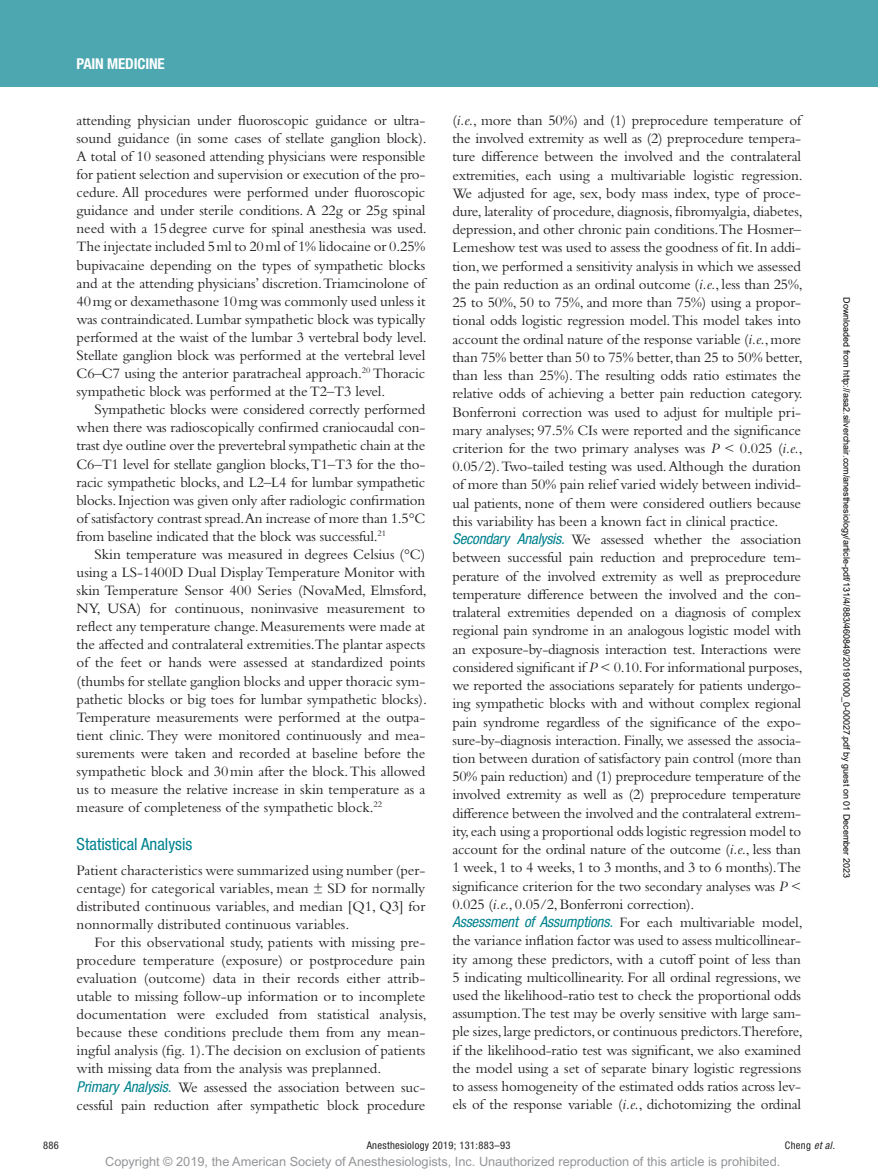
<style>
.page{position:relative;width:878px;height:1175px;background:#fff}
.page>*{position:absolute;margin:0;border:0;box-sizing:border-box;transform-origin:0 0}
.t1{font:condensed 16.8px "Helvetica Neue LT Std";color:#00828e}
.t2{font:15px/18.3px "Bembo Std";letter-spacing:-.01em;color:#231f20;text-align:justify}
.t3{font:700 condensed 15px "Helvetica Neue LT Std";letter-spacing:-.01em;color:#fff}
.t4{font:12.75px "Arial MT Std";color:#939598}
.t5{font:condensed 10.5px "Helvetica Neue LT Std";letter-spacing:.03em;color:#231f20}
.t6{font:9px "Arial";color:#000}
.s1{font-family:"Helvetica Neue LT Std";font-style:italic;font-stretch:condensed;color:#00828e}
.s2{font-style:italic}
</style>
<div class="page">
<div style="left:0;top:0;width:878px;height:86px;background:#4da7b0"></div>
<p class="t3" style="left:77px;top:54px;width:90px">PAIN MEDICINE</p>
<p class="t2" style="left:77px;top:111px;width:352px">attending physician under fluoroscopic guidance or ultra&shy;sound guidance (in some cases of stellate ganglion block).<br>A total of 10 seasoned attending physicians were responsible for patient selection and supervision or execution of the pro&shy;cedure. All procedures were performed under fluoroscopic guidance and under sterile conditions. A 22g or 25g spinal need with a 15degree curve for spinal anesthesia was used.<br>The injectate included 5ml to 20ml of 1% lidocaine or 0.25% bupivacaine depending on the types of sympathetic blocks and at the attending physicians’ discretion. Triamcinolone of 40mg or dexamethasone 10mg was commonly used unless it was contraindicated. Lumbar sympathetic block was typically performed at the waist of the lumbar 3 vertebral body level.<br>Stellate ganglion block was performed at the vertebral level C6–C7 using the anterior paratracheal approach.<sup>20</sup> Thoracic sympathetic block was performed at the T2–T3 level.</p>
<p class="t2" style="left:77px;top:400px;width:350px;text-indent:18px">Sympathetic blocks were considered correctly performed when there was radioscopically confirmed craniocaudal con&shy;trast dye outline over the prevertebral sympathetic chain at the C6–T1 level for stellate ganglion blocks, T1–T3 for the tho&shy;racic sympathetic blocks, and L2–L4 for lumbar sympathetic blocks. Injection was given only after radiologic confirmation of satisfactory contrast spread.An increase of more than 1.5°C from baseline indicated that the block was successful.<sup>21</sup></p>
<p class="t2" style="left:77px;top:545px;width:352px;text-indent:18px">Skin temperature was measured in degrees Celsius (°C) using a LS-1400D Dual Display Temperature Monitor with skin Temperature Sensor 400 Series (NovaMed, Elmsford, NY, USA) for continuous, noninvasive measurement to reflect any temperature change. Measurements were made at the affected and contralateral extremities.The plantar aspects of the feet or hands were assessed at standardized points (thumbs for stellate ganglion blocks and upper thoracic sym&shy;pathetic blocks or big toes for lumbar sympathetic blocks).<br>Temperature measurements were performed at the outpa&shy;tient clinic. They were monitored continuously and mea&shy;surements were taken and recorded at baseline before the sympathetic block and 30min after the block. This allowed us to measure the relative increase in skin temperature as a measure of completeness of the sympathetic block.<sup>22</sup></p>
<p class="t1" style="left:77px;top:834px;width:117px">Statistical Analysis</p>
<p class="t2" style="left:77px;top:860px;width:350px">Patient characteristics were summarized using number (per&shy;centage) for categorical variables, mean ± SD for normally distributed continuous variables, and median [Q1, Q3] for nonnormally distributed continuous variables.</p>
<p class="t2" style="left:77px;top:933px;width:352px;text-align:left;text-indent:18px">For this observational study, patients with missing pre&shy;procedure temperature (exposure) or postprocedure pain evaluation (outcome) data in their records either attrib&shy;utable to missing follow-up information or to incomplete documentation were excluded from statistical analysis, because these conditions preclude them from any mean&shy;ingful analysis (fig. 1).The decision on exclusion of patients with missing data from the analysis was preplanned.<br><span class="s1">Primary Analysis.</span> We assessed the association between suc&shy;cessful pain reduction after sympathetic block procedure</p>
<p class="t2" style="left:452px;top:111px;width:352px;text-align:left">(<span class="s2">i.e.</span>, more than 50%) and (1) preprocedure temperature of the involved extremity as well as (2) preprocedure tempera&shy;ture difference between the involved and the contralateral extremities, each using a multivariable logistic regression.<br>We adjusted for age, sex, body mass index, type of proce&shy;dure, laterality of procedure, diagnosis, fibromyalgia, diabetes, depression, and other chronic pain conditions.The Hosmer– Lemeshow test was used to assess the goodness of fit. In addi&shy;tion, we performed a sensitivity analysis in which we assessed the pain reduction as an ordinal outcome (<span class="s2">i.e.</span>, less than 25%, 25 to 50%, 50 to 75%, and more than 75%) using a propor&shy;tional odds logistic regression model. This model takes into account the ordinal nature of the response variable (<span class="s2">i.e.</span>, more than 75% better than 50 to 75% better, than 25 to 50% better, than less than 25%). The resulting odds ratio estimates the relative odds of achieving a better pain reduction category.<br>Bonferroni correction was used to adjust for multiple pri&shy;mary analyses; 97.5% CIs were reported and the significance criterion for the two primary analyses was <span class="s2">P</span> &lt; 0.025 (<span class="s2">i.e.</span>, 0.05/2). Two-tailed testing was used. Although the duration of more than 50% pain relief varied widely between individ&shy;ual patients, none of them were considered outliers because this variability has been a known fact in clinical practice.<br><span class="s1">Secondary Analysis.</span> We assessed whether the association between successful pain reduction and preprocedure tem&shy;perature of the involved extremity as well as preprocedure temperature difference between the involved and the con&shy;tralateral extremities depended on a diagnosis of complex regional pain syndrome in an analogous logistic model with an exposure-by-diagnosis interaction test. Interactions were considered significant if <span class="s2">P</span> &lt; 0.10. For informational purposes, we reported the associations separately for patients undergo&shy;ing sympathetic blocks with and without complex regional pain syndrome regardless of the significance of the expo&shy;sure-by-diagnosis interaction. Finally, we assessed the associa&shy;tion between duration of satisfactory pain control (more than 50% pain reduction) and (1) preprocedure temperature of the involved extremity as well as (2) preprocedure temperature difference between the involved and the contralateral extrem&shy;ity, each using a proportional odds logistic regression model to account for the ordinal nature of the outcome (<span class="s2">i.e.</span>, less than 1 week, 1 to 4 weeks, 1 to 3 months, and 3 to 6 months).The significance criterion for the two secondary analyses was <span class="s2">P</span> &lt; 0.025 (<span class="s2">i.e.</span>, 0.05/2, Bonferroni correction).<br><span class="s1">Assessment of Assumptions.</span> For each multivariable model, the variance inflation factor was used to assess multicollinear&shy;ity among these predictors, with a cutoff point of less than 5 indicating multicollinearity. For all ordinal regressions, we used the likelihood-ratio test to check the proportional odds assumption.The test may be overly sensitive with large sam&shy;ple sizes, large predictors, or continuous predictors.Therefore, if the likelihood-ratio test was significant, we also examined the model using a set of separate binary logistic regressions to assess homogeneity of the estimated odds ratios across lev&shy;els of the response variable (<span class="s2">i.e.</span>, dichotomizing the ordinal</p>
<p class="t6" style="left:850px;top:297px;width:582px;rotate:90deg">Downloaded from http://asa2.silverchair.com/anesthesiology/article-pdf/131/4/883/460849/20191000_0-00027.pdf by guest on 01 December 2023</p>
<p class="t5" style="left:43px;top:1139px;width:17px">886</p>
<p class="t5" style="left:367px;top:1139px;width:145px">Anesthesiology 2019; 131:883–93</p>
<p class="t5" style="left:784px;top:1139px;width:51px">Cheng <span class="s2">et al.</span></p>
<p class="t4" style="left:105px;top:1154px;width:676px">Copyright © 2019, the American Society of Anesthesiologists, Inc. Unauthorized reproduction of this article is prohibited.</p>
</div>
